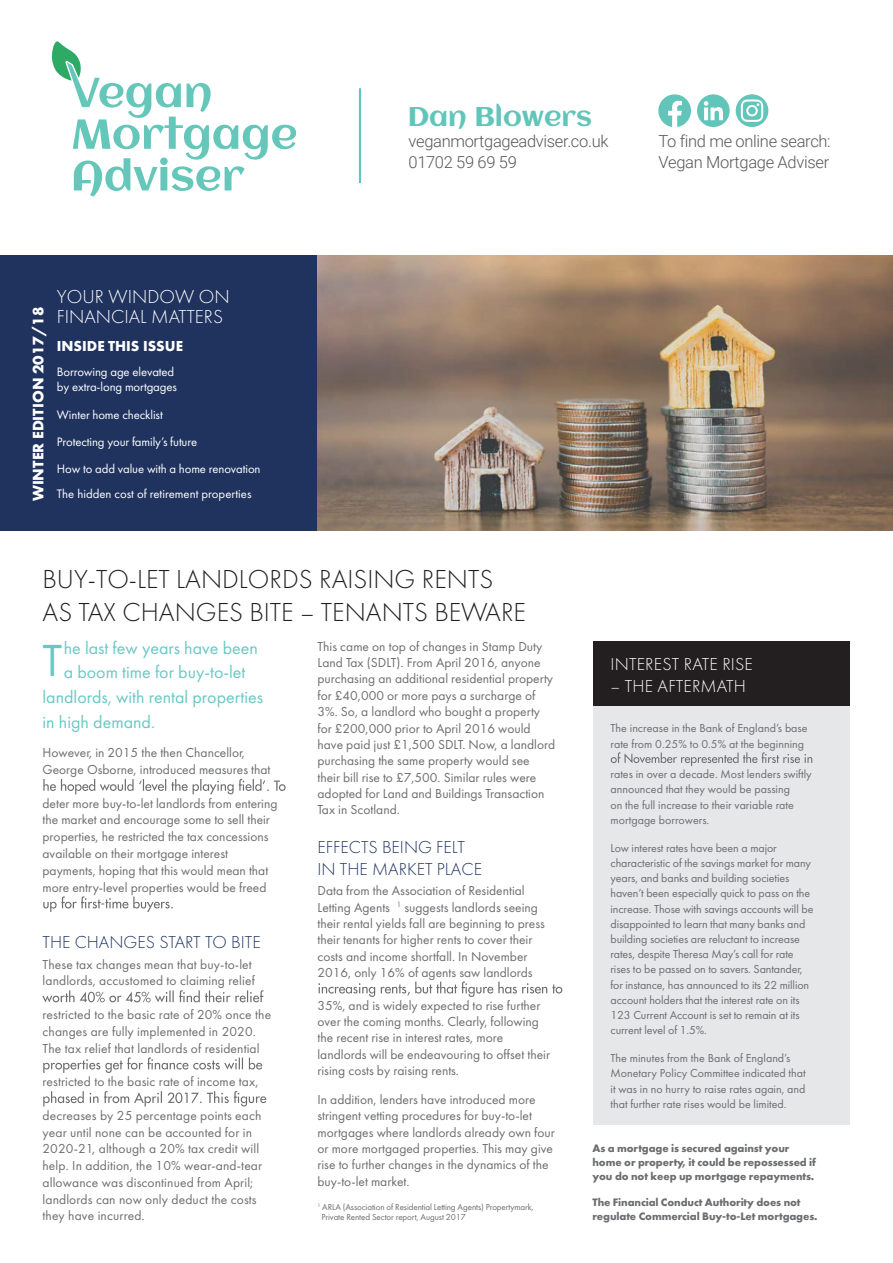
<style>
.page{position:relative;width:893px;height:1263px;background:#fff}
.page>*{position:absolute;margin:0;border:0;box-sizing:border-box;transform-origin:0 0}
.t1{font:46.65px "Futura PT";color:#69c8c5}
.t2{font:300 27px/32.4px "Futura PT";color:#231f20}
.t3{font:27px "Aclonica";letter-spacing:-.005em;color:#61c5ba}
.t4{font:300 19.5px/20.1px "Futura PT";color:#fff}
.t5{font:18px "Futura PT";color:#69c8c5}
.t6{font:300 18px/21.8px "Futura PT";color:#20335f}
.t7{font:300 18px "Futura PT";letter-spacing:.01em;color:#fff}
.t8{font:300 16.5px/21px "Roboto";letter-spacing:-.02em;color:#57585a}
.t9{font:700 15.75px "Futura PT";color:#fff}
.t10{font:700 15px "Futura PT";color:#fff}
.t11{font:13.5px/16.4px "Futura PT";color:#6c6d70}
.t12{font:12.75px/26.7px "Futura PT";letter-spacing:-.01em;color:#fff}
.t13{font:12px/15.1px "Futura PT";letter-spacing:-.01em;color:#6c6d70}
.t14{font:700 11.25px/14.1px "Futura PT";letter-spacing:-.01em;color:#6c6d70}
.t15{font:9px/10.9px "Futura PT";letter-spacing:-.01em;color:#6c6d70}
</style>
<div class="page">
<div style="left:0;top:255px;width:318px;height:276px;background:#20335f"></div>
<svg style="left:43px;top:779px;width:243px;height:15px"></svg>
<svg style="left:43px;top:896px;width:130px;height:16px"></svg>
<svg style="left:42px;top:990px;width:221px;height:12px"></svg>
<svg style="left:43px;top:1057px;width:219px;height:16px"></svg>
<svg style="left:43px;top:1091px;width:223px;height:15px"></svg>
<svg style="left:318px;top:981px;width:244px;height:16px"></svg>
<img style="left:318px;top:255px;width:575px;height:276px">
<div style="left:593px;top:706px;width:257px;height:419px;background:#e6e7e9"></div>
<svg style="left:611px;top:752px;width:201px;height:14px"></svg>
<div style="left:593px;top:641px;width:257px;height:65px;background:#231f20"></div>
<svg style="left:51px;top:41px;width:245px;height:156px"></svg>
<hr style="left:359px;top:88px;width:2px;height:95px;background:#61c5ba">
<div style="left:736px;top:94px;width:32px;height:33px;background:#61c5ba;border-radius:50%"></div>
<svg style="left:741px;top:99px;width:22px;height:23px"></svg>
<svg style="left:658px;top:94px;width:33px;height:33px"></svg>
<div style="left:697px;top:94px;width:33px;height:33px;background:#61c5ba;border-radius:50%"></div>
<svg style="left:704px;top:101px;width:19px;height:19px"></svg>
<p class="t9" style="left:28px;top:501px;width:196px;rotate:-90deg">WINTER EDITION 2017/18</p>
<h3 class="t4" style="left:57px;top:286px;width:174px">YOUR WINDOW ON<br>FINANCIAL MATTERS</h3>
<p class="t10" style="left:57px;top:337px;width:128px">INSIDE THIS ISSUE</p>
<p class="t12" style="left:57px;top:363px;width:122px;line-height:15.6px">Borrowing age elevated by extra-long mortgages</p>
<p class="t12" style="left:57px;top:402px;width:205px">Winter home checklist<br>Protecting your family’s future<br>How to add value with a home renovation</p>
<p class="t12" style="left:57px;top:480px;width:196px">The hidden cost of retirement properties</p>
<h2 class="t3" style="left:408px;top:98px;width:186px">Dan Blowers</h2>
<p class="t8" style="left:409px;top:130px;width:201px">veganmortgageadviser.co.uk<br>01702 59 69 59</p>
<p class="t8" style="left:658px;top:130px;width:174px">To find me online search:<br>Vegan Mortgage Adviser</p>
<h2 class="t2" style="left:43px;top:563px;width:485px">BUY-TO-LET LANDLORDS RAISING RENTS<br>AS TAX CHANGES BITE – TENANTS BEWARE</h2>
<h1 class="t1" style="left:42px;top:633px;width:21px">T</h1>
<h3 class="t5" style="left:64px;top:638px;width:196px">he last few years have been</h3>
<p class="t11" style="left:317px;top:638px;width:239px">This came on top of changes in Stamp Duty Land Tax (SDLT). From April 2016, anyone purchasing an additional residential property for £40,000 or more pays a surcharge of 3%. So, a landlord who bought a property for £200,000 prior to April 2016 would have paid just £1,500 SDLT. Now, a landlord purchasing the same property would see their bill rise to £7,500. Similar rules were adopted for Land and Buildings Transaction Tax in Scotland.</p>
<h3 class="t6" style="left:317px;top:836px;width:166px">EFFECTS BEING FELT<br>IN THE MARKET PLACE</h3>
<p class="t11" style="left:317px;top:882px;width:229px">Data from the Association of Residential Letting Agents <sup>1</sup> suggests landlords seeing their rental yields fall are beginning to press their tenants for higher rents to cover their costs and income shortfall. In November 2016, only 16% of agents saw landlords</p>
<p class="t11" style="left:317px;top:997px;width:234px">35%, and is widely expected to rise further over the coming months. Clearly, following the recent rise in interest rates, more landlords will be endeavouring to offset their rising costs by raising rents.</p>
<p class="t11" style="left:317px;top:1091px;width:239px">In addition, lenders have introduced more stringent vetting procedures for buy-to-let mortgages where landlords already own four or more mortgaged properties. This may give rise to further changes in the dynamics of the buy-to-let market.</p>
<p class="t15" style="left:322px;top:1201px;width:214px;text-indent:-4px"><sup>1</sup> ARLA (Association of Residential Letting Agents) Propertymark,<br>Private Rented Sector report, August 2017</p>
<h3 class="t5" style="left:64px;top:662px;width:183px">a boom time for buy-to-let</h3>
<h3 class="t5" style="left:43px;top:686px;width:222px">landlords, with rental properties</h3>
<h3 class="t5" style="left:43px;top:711px;width:114px">in high demand.</h3>
<p class="t11" style="left:43px;top:744px;width:229px;line-height:16.8px">However, in 2015 the then Chancellor,<br>George Osborne, introduced measures that</p>
<p class="t11" style="left:43px;top:794px;width:237px;line-height:16.8px">deter more buy-to-let landlords from entering the market and encourage some to sell their properties, he restricted the tax concessions available on their mortgage interest payments, hoping that this would mean that more entry-level properties would be freed</p>
<h3 class="t6" style="left:43px;top:931px;width:220px">THE CHANGES START TO BITE</h3>
<p class="t11" style="left:43px;top:955px;width:214px;line-height:16.8px">These tax changes mean that buy-to-let landlords, accustomed to claiming relief</p>
<p class="t11" style="left:43px;top:1006px;width:230px;line-height:16.8px">restricted to the basic rate of 20% once the changes are fully implemented in 2020.<br>The tax relief that landlords of residential</p>
<p class="t11" style="left:43px;top:1073px;width:217px">restricted to the basic rate of income tax,</p>
<p class="t11" style="left:43px;top:1107px;width:221px;line-height:16.8px">decreases by 25 percentage points each year until none can be accounted for in 2020-21, although a 20% tax credit will help. In addition, the 10% wear-and-tear allowance was discontinued from April; landlords can now only deduct the costs they have incurred.</p>
<h3 class="t7" style="left:610px;top:654px;width:144px">INTEREST RATE RISE</h3>
<h3 class="t7" style="left:610px;top:675px;width:137px">– THE AFTERMATH</h3>
<p class="t13" style="left:610px;top:721px;width:199px">The increase in the Bank of England’s base rate from 0.25% to 0.5% at the beginning</p>
<p class="t13" style="left:610px;top:766px;width:203px">rates in over a decade. Most lenders swiftly announced that they would be passing<br>on the full increase to their variable rate mortgage borrowers.</p>
<p class="t13" style="left:610px;top:840px;width:204px">Low interest rates have been a major characteristic of the savings market for many years, and banks and building societies haven’t been especially quick to pass on the increase. Those with savings accounts will be disappointed to learn that many banks and building societies are reluctant to increase rates, despite Theresa May’s call for rate rises to be passed on to savers. Santander, for instance, has announced to its 22 million account holders that the interest rate on its 123 Current Account is set to remain at its current level of 1.5%.</p>
<p class="t13" style="left:610px;top:1050px;width:197px">The minutes from the Bank of England’s Monetary Policy Committee indicated that it was in no hurry to raise rates again, and that further rate rises would be limited.</p>
<p class="t14" style="left:592px;top:1140px;width:225px">As a mortgage is secured against your home or property, it could be repossessed if you do not keep up mortgage repayments.</p>
<p class="t14" style="left:592px;top:1195px;width:227px">The Financial Conduct Authority does not regulate Commercial Buy-to-Let mortgages.</p>
</div>
